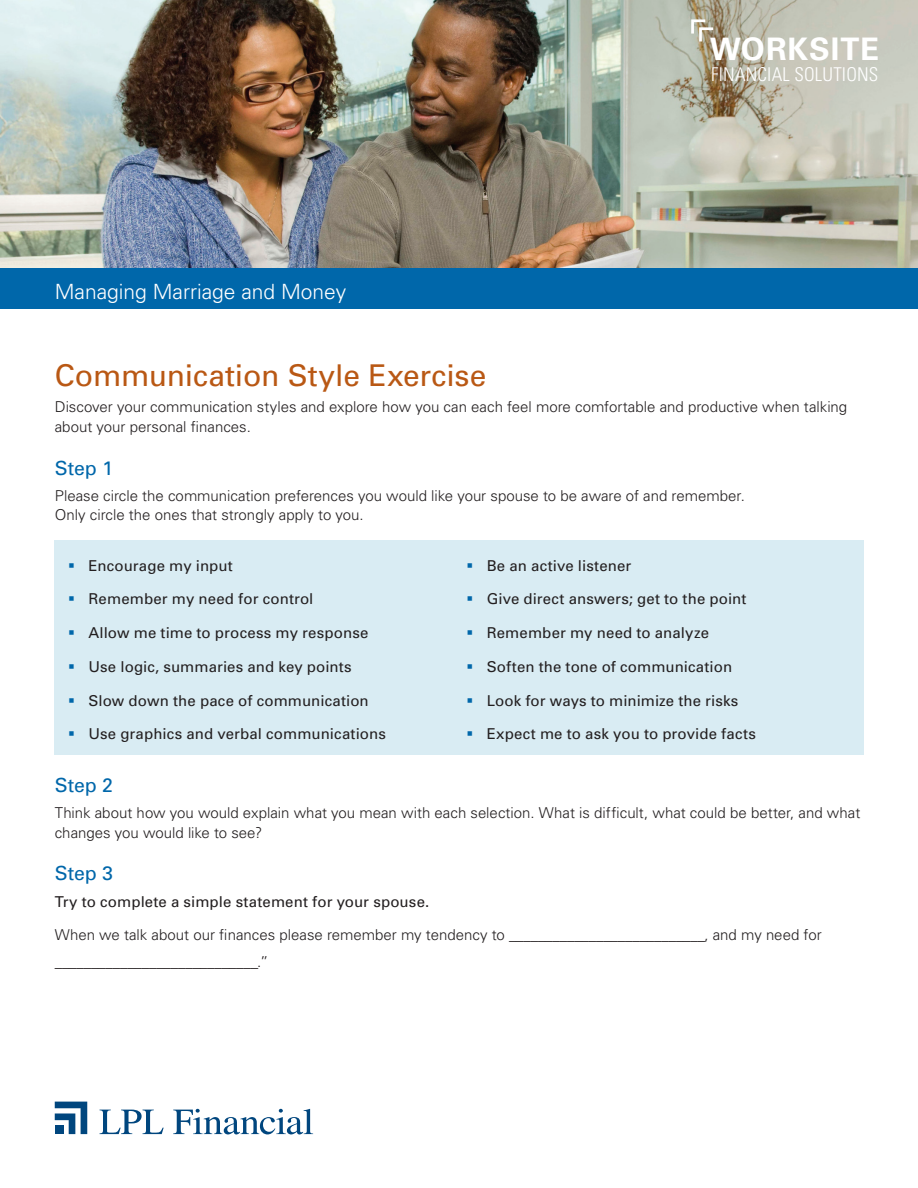
<style>
.page{position:relative;width:918px;height:1188px;background:#fff}
.page>*{position:absolute;margin:0;border:0;box-sizing:border-box;transform-origin:0 0}
.t1{font:700 31.05px "Univers";letter-spacing:.03em;color:#fff}
.Headline{font:30px "Univers";letter-spacing:-.005em;color:#b95814}
.t2{font:300 21px "Univers";color:#fff}
.Subhead{font:19.5px "Univers";color:#0067aa}
.t3{font:300 condensed 19.05px "Univers";letter-spacing:.01em;color:#fff}
.Body_Copy{font:300 15px/19.5px "Univers";color:#231f20}
.Body_Copy-2{font:15px "Univers";letter-spacing:.005em;color:#231f20}
</style>
<div class="page">
<div style="left:55px;top:540px;width:809px;height:215px;background:#d9ecf3"></div>
<img style="left:0;top:0;width:918px;height:268px">
<div style="left:0;top:268px;width:918px;height:41px;background:#0067aa"></div>
<svg style="left:100px;top:1110px;width:64px;height:24px"></svg>
<svg style="left:173px;top:1109px;width:140px;height:25px"></svg>
<svg style="left:55px;top:1102px;width:32px;height:32px"></svg>
<div style="left:55px;top:1125px;width:8px;height:9px;background:#00467e"></div>
<svg style="left:691px;top:19px;width:22px;height:22px"></svg>
<p class="t2" style="left:55px;top:279px;width:293px">Managing Marriage and Money</p>
<p class="t1" style="left:710px;top:31px;width:171px">WORKSITE</p>
<p class="t3" style="left:711px;top:63px;width:169px">FINANCIAL SOLUTIONS</p>
<p class="Headline" style="left:55px;top:357px;width:433px">Communication Style Exercise</p>
<p class="Body_Copy" style="left:55px;top:397px;width:794px">Discover your communication styles and explore how you can each feel more comfortable and productive when talking about your personal finances.</p>
<p class="Subhead" style="left:55px;top:455px;width:60px">Step 1</p>
<p class="Body_Copy" style="left:55px;top:485px;width:692px">Please circle the communication preferences you would like your spouse to be aware of and remember.<br>Only circle the ones that strongly apply to you.</p>
<p class="Body_Copy-2" style="left:88px;top:556px;width:146px">Encourage my input</p>
<p class="Body_Copy-2" style="left:487px;top:556px;width:146px">Be an active listener</p>
<p class="Body_Copy-2" style="left:88px;top:590px;width:226px">Remember my need for control</p>
<p class="Body_Copy-2" style="left:487px;top:590px;width:261px">Give direct answers; get to the point</p>
<p class="Body_Copy-2" style="left:88px;top:623px;width:282px">Allow me time to process my response</p>
<p class="Body_Copy-2" style="left:487px;top:623px;width:224px">Remember my need to analyze</p>
<p class="Body_Copy-2" style="left:88px;top:657px;width:265px">Use logic, summaries and key points</p>
<p class="Body_Copy-2" style="left:487px;top:657px;width:247px">Soften the tone of communication</p>
<p class="Body_Copy-2" style="left:88px;top:691px;width:282px">Slow down the pace of communication</p>
<p class="Body_Copy-2" style="left:487px;top:691px;width:253px">Look for ways to minimize the risks</p>
<p class="Body_Copy-2" style="left:88px;top:725px;width:299px">Use graphics and verbal communications</p>
<p class="Body_Copy-2" style="left:487px;top:725px;width:271px">Expect me to ask you to provide facts</p>
<p class="Subhead" style="left:55px;top:773px;width:60px">Step 2</p>
<p class="Body_Copy" style="left:55px;top:803px;width:807px">Think about how you would explain what you mean with each selection. What is difficult, what could be better, and what changes you would like to see?</p>
<p class="Subhead" style="left:55px;top:861px;width:60px">Step 3</p>
<p class="Body_Copy-2" style="left:55px;top:892px;width:376px">Try to complete a simple statement for your spouse.</p>
<p class="Body_Copy" style="left:55px;top:921px;width:768px;line-height:27px">When we talk about our finances please remember my tendency to ___________________________, and my need for ____________________________.”</p>
</div>
